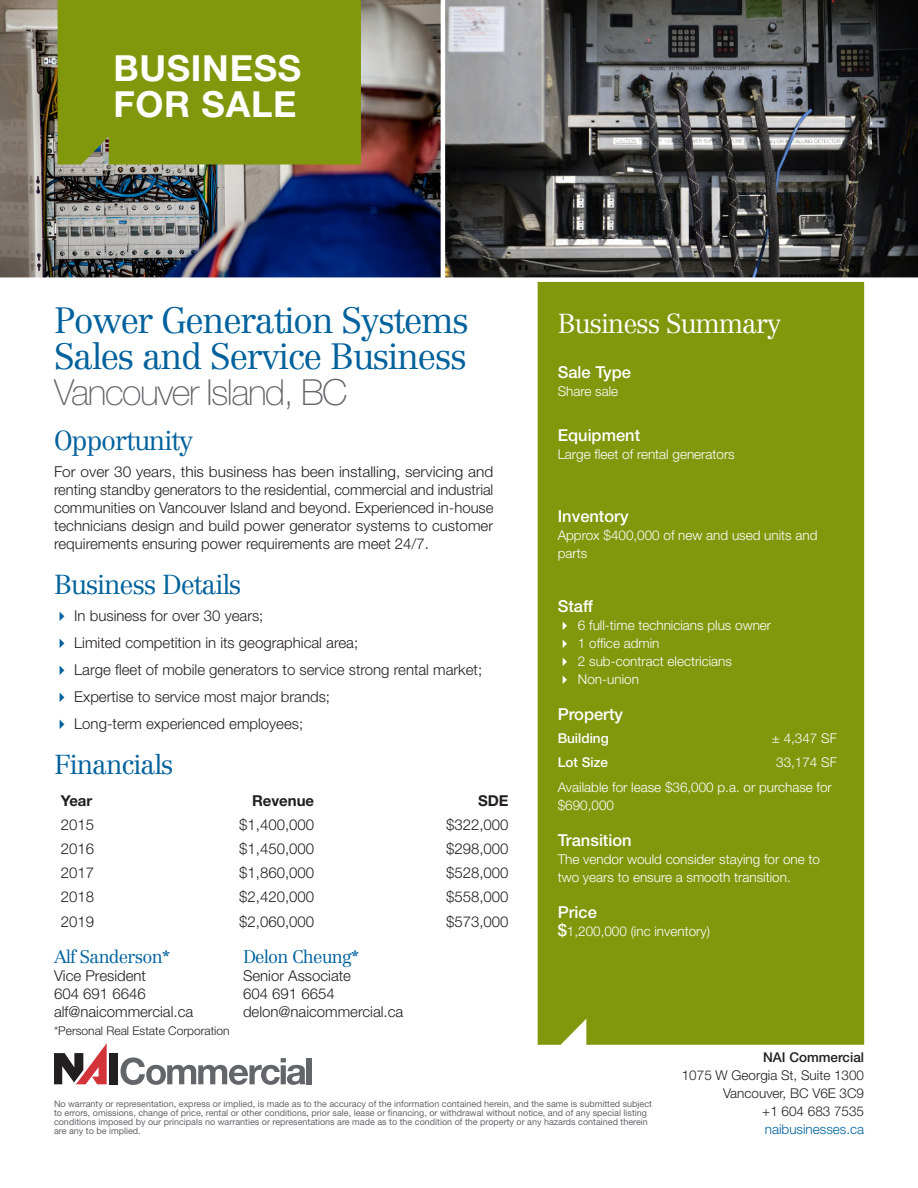
<style>
.page{position:relative;width:918px;height:1188px;background:#fff}
.page>*{position:absolute;margin:0;border:0;box-sizing:border-box;transform-origin:0 0}
.Centennial_24pt_Red{font:300 36px/36px "Centennial LT Std";letter-spacing:-.04em;color:#00619c;text-align:justify}
.For_Sale_Lease_Headi{font:700 36px/36px "Helvetica Neue LT Std";letter-spacing:.02em;color:#fff}
.Centennial_18pt_Red{font:300 27px "Centennial LT Std";letter-spacing:-.04em;color:#00619c}
.Centennial_18pt_Red-2{font:300 27px "Centennial LT Std";letter-spacing:-.04em;color:#fff}
.Centennial_12pt_Blue{font:300 18px "Centennial LT Std";letter-spacing:-.04em;color:#00619c}
.Helvetica_10pt_Light{font:300 18px "Centennial LT Std";letter-spacing:-.04em;color:#00619c}
.Helvetica_12pt_Mediu{font:500 16.5px "Helvetica Neue LT Std";color:#fff}
.Helvetica_10pt_Light-2{font:300 15px/18px "Helvetica Neue LT Std";color:#231f20;text-align:justify}
.Helvetica_Tables_8pt{font:300 15px "Helvetica Neue LT Std";color:#231f20}
.Helvetica_Tables_8pt-2{font:700 15px "Helvetica Neue LT Std";color:#231f20}
.Helvetica_12pt_Mediu-2{font:300 13.5px/18px "Helvetica Neue LT Std";color:#fff}
.Helvetica_9pt_Light{font:300 13.5px/18px "Helvetica Neue LT Std";color:#231f20;text-align:right}
.Helvetica_12pt_Mediu-3{font:500 13.5px "Helvetica Neue LT Std";color:#fff}
.Helvetica_10pt_Light-3{font:300 12px "Helvetica Neue LT Std";color:#231f20}
.Helvetica_Fine_Print{font:9px/9px "Helvetica Neue LT Std";color:#62656a}
.s1{font-family:"Helvetica Neue LT Std";font-weight:100;color:#62656a}
.s2{font-weight:500;font-size:16.5px}
.s3{font-weight:500}
.s4{color:#00619c}
</style>
<div class="page">
<div style="left:538px;top:282px;width:326px;height:763px;background:#81980d"></div>
<img style="left:0;top:0;width:441px;height:278px">
<svg style="left:445px;top:0;width:473px;height:282px;background:#525354"></svg>
<div style="left:109px;top:1053px;width:9px;height:31px;background:#231f20"></div>
<svg style="left:54px;top:1043px;width:53px;height:41px"></svg>
<svg style="left:121px;top:1057px;width:184px;height:28px"></svg>
<div style="left:307px;top:1058px;width:5px;height:26px;background:#62656a"></div>
<div style="left:57px;top:0;width:305px;height:165px;background:#81980d"></div>
<svg style="left:563px;top:621px;width:4px;height:9px"></svg>
<svg style="left:563px;top:639px;width:4px;height:9px"></svg>
<svg style="left:563px;top:657px;width:4px;height:9px"></svg>
<svg style="left:563px;top:675px;width:4px;height:9px"></svg>
<p class="For_Sale_Lease_Headi" style="left:113px;top:49px;width:189px">BUSINESS<br>FOR SALE</p>
<p class="Centennial_24pt_Red" style="left:54px;top:302px;width:416px">Power Generation Systems Sales and Service Business <span class="s1">Vancouver Island, BC</span></p>
<p class="Centennial_18pt_Red" style="left:54px;top:424px;width:141px">Opportunity</p>
<p class="Helvetica_10pt_Light-2" style="left:54px;top:462px;width:441px">For over 30 years, this business has been installing, servicing and renting standby generators to the residential, commercial and industrial communities on Vancouver Island and beyond. Experienced in-house technicians design and build power generator systems to customer requirements ensuring power requirements are meet 24/7.</p>
<p class="Centennial_18pt_Red" style="left:54px;top:568px;width:189px">Business Details</p>
<p class="Helvetica_10pt_Light-2" style="left:74px;top:606px;width:191px">In business for over 30 years;</p>
<p class="Helvetica_10pt_Light-2" style="left:74px;top:633px;width:285px">Limited competition in its geographical area;</p>
<p class="Helvetica_10pt_Light-2" style="left:74px;top:660px;width:409px">Large fleet of mobile generators to service strong rental market;</p>
<p class="Helvetica_10pt_Light-2" style="left:74px;top:687px;width:257px">Expertise to service most major brands;</p>
<p class="Helvetica_10pt_Light-2" style="left:74px;top:714px;width:230px">Long-term experienced employees;</p>
<p class="Centennial_18pt_Red" style="left:54px;top:748px;width:121px">Financials</p>
<p class="Helvetica_Tables_8pt-2" style="left:61px;top:791px;width:33px">Year</p>
<p class="Helvetica_Tables_8pt-2" style="left:252px;top:791px;width:64px">Revenue</p>
<p class="Helvetica_Tables_8pt-2" style="left:478px;top:791px;width:32px">SDE</p>
<p class="Helvetica_Tables_8pt" style="left:61px;top:815px;width:35px">2015</p>
<p class="Helvetica_Tables_8pt" style="left:239px;top:815px;width:77px">$1,400,000</p>
<p class="Helvetica_Tables_8pt" style="left:446px;top:815px;width:64px">$322,000</p>
<p class="Helvetica_Tables_8pt" style="left:61px;top:839px;width:35px">2016</p>
<p class="Helvetica_Tables_8pt" style="left:239px;top:839px;width:77px">$1,450,000</p>
<p class="Helvetica_Tables_8pt" style="left:446px;top:839px;width:64px">$298,000</p>
<p class="Helvetica_Tables_8pt" style="left:61px;top:864px;width:35px">2017</p>
<p class="Helvetica_Tables_8pt" style="left:239px;top:864px;width:77px">$1,860,000</p>
<p class="Helvetica_Tables_8pt" style="left:446px;top:864px;width:64px">$528,000</p>
<p class="Helvetica_Tables_8pt" style="left:61px;top:888px;width:35px">2018</p>
<p class="Helvetica_Tables_8pt" style="left:239px;top:888px;width:77px">$2,420,000</p>
<p class="Helvetica_Tables_8pt" style="left:446px;top:888px;width:64px">$558,000</p>
<p class="Helvetica_Tables_8pt" style="left:61px;top:912px;width:35px">2019</p>
<p class="Helvetica_Tables_8pt" style="left:239px;top:912px;width:77px">$2,060,000</p>
<p class="Helvetica_Tables_8pt" style="left:446px;top:912px;width:64px">$573,000</p>
<p class="Centennial_12pt_Blue" style="left:54px;top:946px;width:117px">Alf Sanderson*</p>
<p class="Helvetica_10pt_Light-2" style="left:54px;top:966px;width:94px">Vice President</p>
<p class="Helvetica_10pt_Light-2" style="left:54px;top:984px;width:93px">604 691 6646</p>
<p class="Helvetica_10pt_Light-2" style="left:54px;top:1002px;width:141px">alf@naicommercial.ca</p>
<p class="Helvetica_10pt_Light-3" style="left:54px;top:1023px;width:177px">*Personal Real Estate Corporation</p>
<p class="Helvetica_10pt_Light" style="left:243px;top:946px;width:118px">Delon Cheung*</p>
<p class="Helvetica_10pt_Light-2" style="left:243px;top:966px;width:110px">Senior Associate</p>
<p class="Helvetica_10pt_Light-2" style="left:243px;top:984px;width:93px">604 691 6654</p>
<p class="Helvetica_10pt_Light-2" style="left:243px;top:1002px;width:162px">delon@naicommercial.ca</p>
<p class="Centennial_18pt_Red-2" style="left:558px;top:307px;width:225px">Business Summary</p>
<p class="Helvetica_12pt_Mediu" style="left:558px;top:362px;width:75px">Sale Type</p>
<p class="Helvetica_12pt_Mediu-2" style="left:558px;top:382px;width:62px">Share sale</p>
<p class="Helvetica_12pt_Mediu" style="left:558px;top:425px;width:84px">Equipment</p>
<p class="Helvetica_12pt_Mediu-2" style="left:558px;top:445px;width:179px">Large fleet of rental generators</p>
<p class="Helvetica_12pt_Mediu" style="left:558px;top:506px;width:72px">Inventory</p>
<p class="Helvetica_12pt_Mediu-2" style="left:558px;top:526px;width:261px">Approx $400,000 of new and used units and parts</p>
<p class="Helvetica_12pt_Mediu" style="left:558px;top:596px;width:37px">Staff</p>
<p class="Helvetica_12pt_Mediu-2" style="left:578px;top:616px;width:195px">6 full-time technicians plus owner</p>
<p class="Helvetica_12pt_Mediu-2" style="left:578px;top:634px;width:83px">1 office admin</p>
<p class="Helvetica_12pt_Mediu-2" style="left:578px;top:652px;width:156px">2 sub-contract electricians</p>
<p class="Helvetica_12pt_Mediu-2" style="left:578px;top:670px;width:63px">Non-union</p>
<p class="Helvetica_12pt_Mediu" style="left:558px;top:704px;width:67px">Property</p>
<p class="Helvetica_12pt_Mediu-3" style="left:558px;top:730px;width:53px">Building</p>
<p class="Helvetica_12pt_Mediu-2" style="left:772px;top:729px;width:67px">± 4,347 SF</p>
<p class="Helvetica_12pt_Mediu-3" style="left:558px;top:754px;width:52px">Lot Size</p>
<p class="Helvetica_12pt_Mediu-2" style="left:776px;top:753px;width:62px">33,174 SF</p>
<p class="Helvetica_12pt_Mediu-2" style="left:558px;top:778px;width:276px">Available for lease $36,000 p.a. or purchase for $690,000</p>
<p class="Helvetica_12pt_Mediu" style="left:558px;top:830px;width:75px">Transition</p>
<p class="Helvetica_12pt_Mediu-2" style="left:558px;top:850px;width:264px">The vendor would consider staying for one to two years to ensure a smooth transition.</p>
<p class="Helvetica_12pt_Mediu" style="left:558px;top:902px;width:41px">Price</p>
<p class="Helvetica_12pt_Mediu-2" style="left:558px;top:922px;width:154px"><span class="s2">$</span>1,200,000 (inc inventory)</p>
<p class="Helvetica_Fine_Print" style="left:54px;top:1099px;width:600px">No warranty or representation, express or implied, is made as to the accuracy of the information contained herein, and the same is submitted subject to errors, omissions, change of price, rental or other conditions, prior sale, lease or financing, or withdrawal without notice, and of any special listing conditions imposed by our principals no warranties or representations are made as to the condition of the property or any hazards contained therein are any to be implied.</p>
<p class="Helvetica_9pt_Light" style="left:682px;top:1048px;width:184px"><span class="s3">NAI Commercial<br></span>1075 W Georgia St, Suite 1300<br>Vancouver, BC V6E 3C9<br>+1 604 683 7535 <span class="s4">naibusinesses.ca</span></p>
</div>
